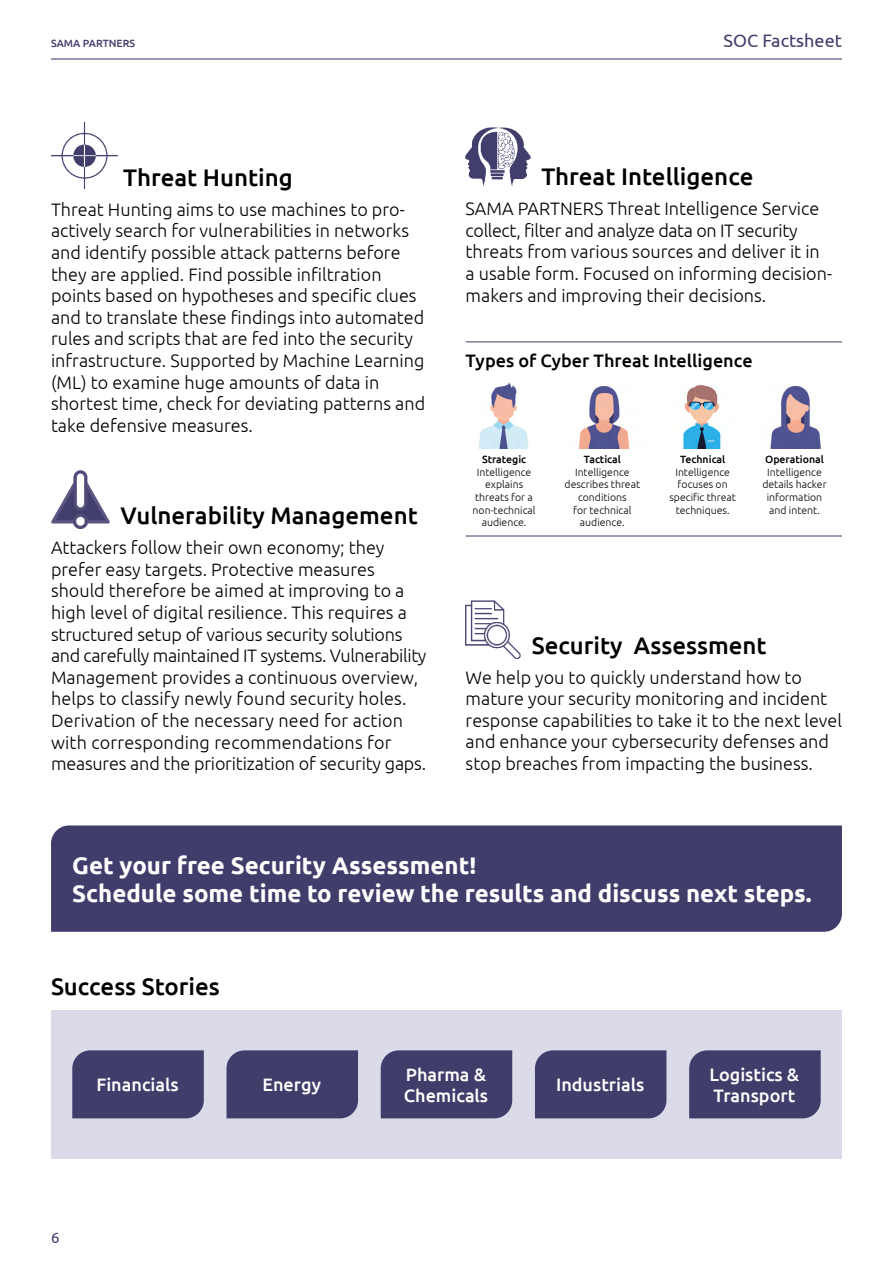
<style>
.page{position:relative;width:893px;height:1263px;background:#fff}
.page>*{position:absolute;margin:0;border:0;box-sizing:border-box;transform-origin:0 0}
.t1{font:500 24px "Ubuntu";color:#000}
.t2{font:700 24px "Ubuntu";color:#fff}
.t3{font:300 18px/21.6px "Ubuntu";color:#000}
.t4{font:500 18px/21.6px "Ubuntu";color:#fff}
.t5{font:500 18px "Ubuntu";color:#000}
.t6{font:18px "Ubuntu";color:#413d6b}
.t7{font:15px "Ubuntu";color:#413d6b}
.t8{font:300 10.5px/12.6px "Ubuntu";color:#000;text-align:center}
.t9{font:500 10.5px "Ubuntu";color:#000}
.t10{font:500 10.5px "Ubuntu";color:#413d6b}
</style>
<div class="page">
<hr style="left:51px;top:58px;width:791px;height:2px;background:#413d6b">
<div style="left:51px;top:1010px;width:791px;height:149px;background:#dbdae8"></div>
<div style="left:72px;top:1050px;width:132px;height:68px;background:#413d6b"></div>
<div style="left:226px;top:1050px;width:132px;height:68px;background:#413d6b"></div>
<div style="left:381px;top:1050px;width:131px;height:68px;background:#413d6b"></div>
<div style="left:535px;top:1050px;width:131px;height:68px;background:#413d6b"></div>
<div style="left:689px;top:1050px;width:132px;height:68px;background:#413d6b"></div>
<img style="left:51px;top:122px;width:67px;height:67px">
<img style="left:51px;top:471px;width:58px;height:57px">
<img style="left:466px;top:600px;width:55px;height:58px">
<img style="left:466px;top:128px;width:64px;height:57px">
<div style="left:51px;top:825px;width:791px;height:107px;background:#413d6b"></div>
<img style="left:479px;top:383px;width:342px;height:65px">
<hr style="left:466px;top:341px;width:376px;height:1px;background:#413d6b">
<hr style="left:466px;top:536px;width:376px;height:1px;background:#413d6b">
<p class="t10" style="left:51px;top:36px;width:86px">SAMA PARTNERS</p>
<p class="t6" style="left:724px;top:29px;width:120px">SOC Factsheet</p>
<p class="t1" style="left:123px;top:162px;width:171px">Threat Hunting</p>
<p class="t3" style="left:51px;top:198px;width:376px">Threat Hunting aims to use machines to pro&shy;actively search for vulnerabilities in networks and identify possible attack patterns before they are applied. Find possible infiltration points based on hypotheses and specific clues and to translate these findings into automated rules and scripts that are fed into the security infrastructure. Supported by Machine Learning (ML) to examine huge amounts of data in shortest time, check for deviating patterns and take defensive measures.</p>
<p class="t1" style="left:121px;top:500px;width:299px">Vulnerability Management</p>
<p class="t3" style="left:51px;top:536px;width:377px">Attackers follow their own economy; they prefer easy targets. Protective measures should therefore be aimed at improving to a high level of digital resilience. This requires a structured setup of various security solutions and carefully maintained IT systems. Vulnerability Management provides a continuous overview, helps to classify newly found security holes.<br>Derivation of the necessary need for action with corresponding recommendations for measures and the prioritization of security gaps.</p>
<p class="t1" style="left:541px;top:161px;width:213px">Threat Intelligence</p>
<p class="t3" style="left:466px;top:197px;width:368px">SAMA PARTNERS Threat Intelligence Service collect, filter and analyze data on IT security threats from various sources and deliver it in a usable form. Focused on informing decision&shy;makers and improving their decisions.</p>
<p class="t5" style="left:466px;top:349px;width:288px">Types of Cyber Threat Intelligence</p>
<p class="t9" style="left:482px;top:453px;width:46px">Strategic</p>
<p class="t8" style="left:473px;top:465px;width:64px">Intelligence explains threats for a non-technical audience.</p>
<p class="t9" style="left:584px;top:453px;width:39px">Tactical</p>
<p class="t8" style="left:565px;top:465px;width:77px">Intelligence describes threat conditions<br>for technical audience.</p>
<p class="t9" style="left:680px;top:453px;width:47px">Technical</p>
<p class="t8" style="left:669px;top:465px;width:68px">Intelligence focuses on specific threat techniques.</p>
<p class="t9" style="left:765px;top:453px;width:60px">Operational</p>
<p class="t8" style="left:762px;top:465px;width:66px">Intelligence details hacker information and intent.</p>
<p class="t1" style="left:532px;top:630px;width:236px">Security Assessment</p>
<p class="t3" style="left:466px;top:666px;width:378px">We help you to quickly understand how to mature your security monitoring and incident response capabilities to take it to the next level and enhance your cybersecurity defenses and stop breaches from impacting the business.</p>
<p class="t2" style="left:72px;top:850px;width:405px">Get your free Security Assessment!</p>
<p class="t2" style="left:72px;top:879px;width:741px">Schedule some time to review the results and discuss next steps.</p>
<p class="t1" style="left:51px;top:971px;width:170px">Success Stories</p>
<p class="t4" style="left:96px;top:1073px;width:84px">Financials</p>
<p class="t4" style="left:262px;top:1073px;width:60px">Energy</p>
<p class="t7" style="left:51px;top:1229px;width:10px">6</p>
<p class="t4" style="left:404px;top:1063px;width:86px">Pharma &amp;<br>Chemicals</p>
<p class="t4" style="left:556px;top:1073px;width:90px">Industrials</p>
<p class="t4" style="left:710px;top:1063px;width:91px">Logistics &amp;<br>Transport</p>
</div>
